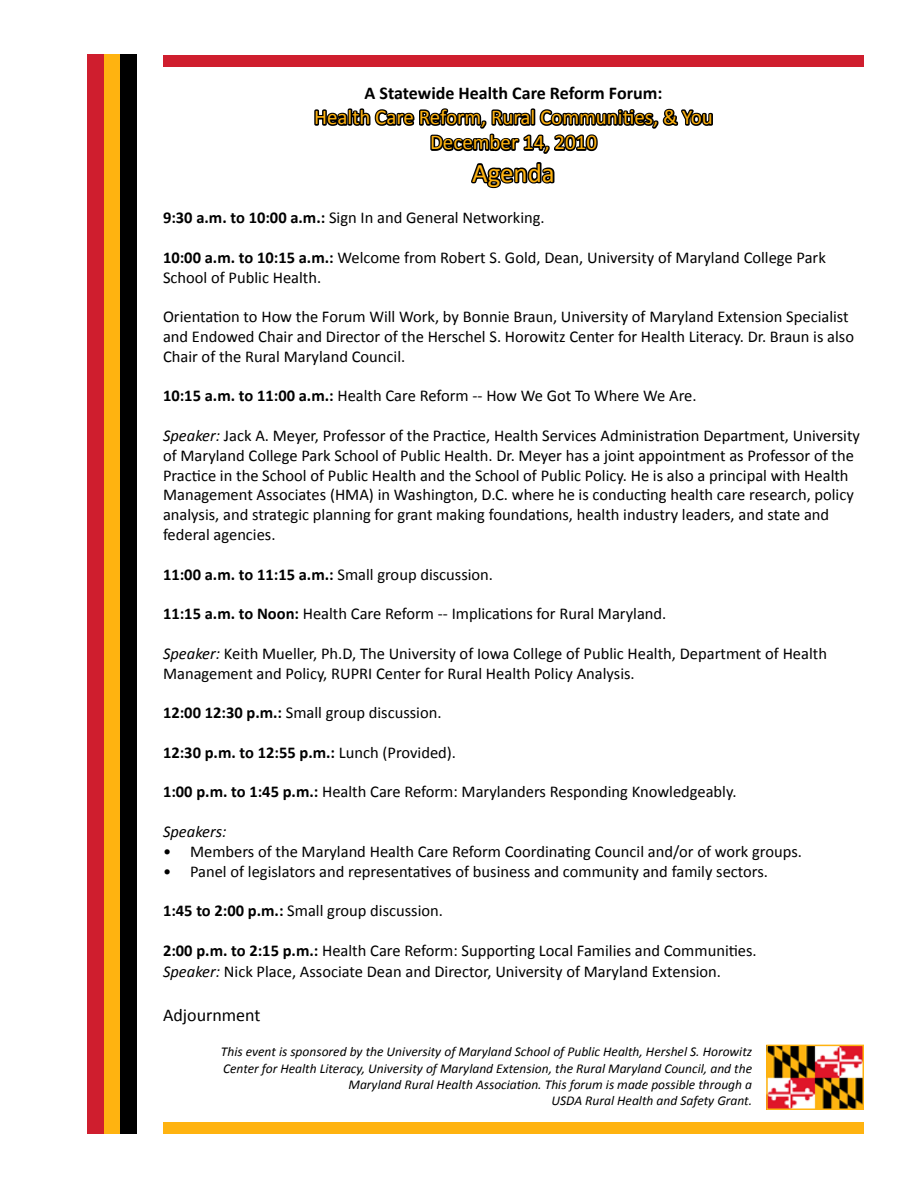
<style>
.page{position:relative;width:918px;height:1188px;background:#fff}
.page>*{position:absolute;margin:0;border:0;box-sizing:border-box;transform-origin:0 0}
.t1{font:27px "Calibri";color:#ffb310}
.t2{font:21px/25.2px "Calibri";color:#ffb310;text-align:center}
.t3{font:700 18px "Calibri";color:#000}
.t4{font:18px "Calibri";color:#000}
.t5{font:16.5px/19.8px "Calibri";color:#000}
.t6{font:700 16.5px "Calibri";color:#000}
.t7{font:italic 16.5px "Calibri";color:#000}
.t8{font:italic 13.5px/16.2px "Calibri";color:#000;text-align:right}
.s1{font-weight:700}
.s2{font-style:italic}
.s3{font-weight:400}
</style>
<div class="page">
<svg style="left:314px;top:108px;width:399px;height:81px"></svg>
<div style="left:88px;top:54px;width:16px;height:1080px;background:#cf1e2e"></div>
<div style="left:104px;top:54px;width:17px;height:1080px;background:#ffb310"></div>
<div style="left:121px;top:54px;width:16px;height:1080px;background:#000"></div>
<img style="left:769px;top:1048px;width:92px;height:59px">
<div style="left:766px;top:1045px;width:98px;height:65px;border:2px solid #ffb310"></div>
<div style="left:163px;top:1122px;width:701px;height:11px;background:#ffb310"></div>
<div style="left:163px;top:55px;width:701px;height:11px;background:#cf1e2e"></div>
<p class="t3" style="left:365px;top:82px;width:299px">A Statewide Health Care Reform Forum:</p>
<p class="t2" style="left:314px;top:104px;width:400px">Health Care Reform, Rural Communities, &amp; You<br>December 14, 2010</p>
<h1 class="t1" style="left:472px;top:156px;width:84px">Agenda</h1>
<p class="t5" style="left:163px;top:207px;width:383px"><span class="s1">9:30 a.m. to 10:00 a.m.:</span> Sign In and General Networking.</p>
<p class="t5" style="left:163px;top:247px;width:664px"><span class="s1">10:00 a.m. to 10:15 a.m.:</span> Welcome from Robert S. Gold, Dean, University of Maryland College Park<br>School of Public Health.</p>
<p class="t5" style="left:163px;top:306px;width:693px">Orientation to How the Forum Will Work, by Bonnie Braun, University of Maryland Extension Specialist and Endowed Chair and Director of the Herschel S. Horowitz Center for Health Literacy. Dr. Braun is also<br>Chair of the Rural Maryland Council.</p>
<p class="t5" style="left:163px;top:385px;width:535px"><span class="s1">10:15 a.m. to 11:00 a.m.:</span> Health Care Reform -- How We Got To Where We Are.</p>
<p class="t5" style="left:163px;top:425px;width:699px"><span class="s2">Speaker:</span> Jack A. Meyer, Professor of the Practice, Health Services Administration Department, University of Maryland College Park School of Public Health. Dr. Meyer has a joint appointment as Professor of the Practice in the School of Public Health and the School of Public Policy. He is also a principal with Health Management Associates (HMA) in Washington, D.C. where he is conducting health care research, policy analysis, and strategic planning for grant making foundations, health industry leaders, and state and federal agencies.</p>
<p class="t6" style="left:163px;top:564px;width:332px">11:00 a.m. to 11:15 a.m.: <span class="s3">Small group discussion.</span></p>
<p class="t5" style="left:163px;top:603px;width:505px"><span class="s1">11:15 a.m. to Noon:</span> Health Care Reform -- Implications for Rural Maryland.</p>
<p class="t5" style="left:163px;top:643px;width:666px"><span class="s2">Speaker:</span> Keith Mueller, Ph.D, The University of Iowa College of Public Health, Department of Health<br>Management and Policy, RUPRI Center for Rural Health Policy Analysis.</p>
<p class="t5" style="left:163px;top:702px;width:280px"><span class="s1">12:00 12:30 p.m.:</span> Small group discussion.</p>
<p class="t6" style="left:163px;top:742px;width:295px">12:30 p.m. to 12:55 p.m.: <span class="s3">Lunch (Provided).</span></p>
<p class="t5" style="left:163px;top:781px;width:575px"><span class="s1">1:00 p.m. to 1:45 p.m.:</span> Health Care Reform: Marylanders Responding Knowledgeably.</p>
<p class="t7" style="left:163px;top:821px;width:65px">Speakers:</p>
<p class="t5" style="left:190px;top:841px;width:613px">Members of the Maryland Health Care Reform Coordinating Council and/or of work groups.<br>Panel of legislators and representatives of business and community and family sectors.</p>
<p class="t5" style="left:163px;top:900px;width:281px"><span class="s1">1:45 to 2:00 p.m.:</span> Small group discussion.</p>
<p class="t5" style="left:163px;top:939px;width:595px;line-height:21.6px"><span class="s1">2:00 p.m. to 2:15 p.m.:</span> Health Care Reform: Supporting Local Families and Communities.<br><span class="s2">Speaker:</span> Nick Place, Associate Dean and Director, University of Maryland Extension.</p>
<p class="t4" style="left:163px;top:1003px;width:99px">Adjournment</p>
<p class="t5" style="left:163px;top:841px;width:10px">• •</p>
<p class="t8" style="left:221px;top:1043px;width:533px">This event is sponsored by the University of Maryland School of Public Health, Hershel S. Horowitz Center for Health Literacy, University of Maryland Extension, the Rural Maryland Council, and the Maryland Rural Health Association. This forum is made possible through a<br>USDA Rural Health and Safety Grant.</p>
</div>
